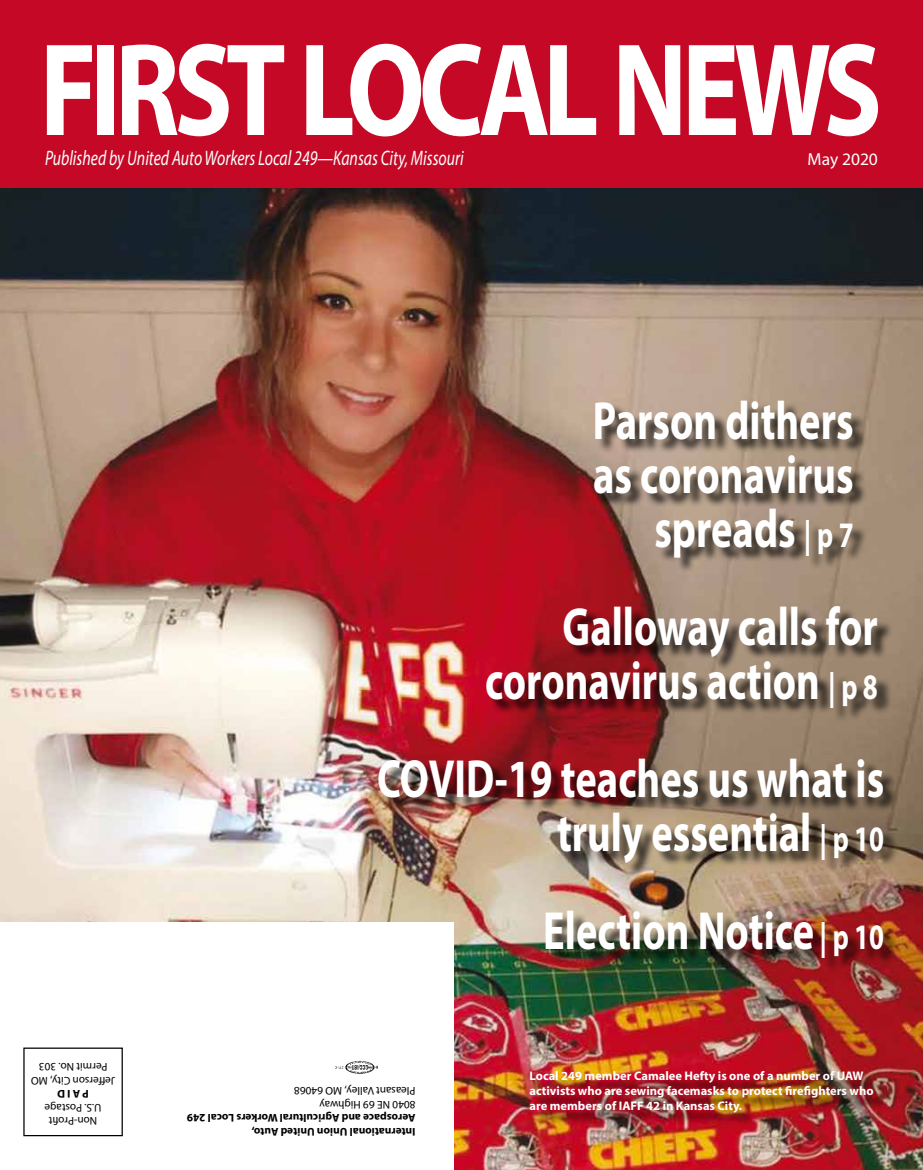
<style>
.page{position:relative;width:923px;height:1170px;background:#fff}
.page>*{position:absolute;margin:0;border:0;box-sizing:border-box;transform-origin:0 0}
.t1{font:700 133.25px "Myriad Pro";letter-spacing:-.055em;color:#fff;scale:.82 1}
.t2{font:700 54px/54px "Myriad Pro";color:#fff;text-align:right;scale:.75 1}
.t3{font:italic 21px "Myriad Pro";color:#fff;scale:.75 1}
.t4{font:17.5px "Myriad Pro";color:#fff}
.t5{font:700 12.5px/15px "Myriad Pro";color:#fff}
.t6{font:11.25px/13.5px "Myriad Pro";color:#000;text-align:center}
.t7{font:700 11.25px/13.5px "Myriad Pro";color:#000}
.s1{font-size:36px}
</style>
<div class="page">
<img style="left:0;top:188px;width:922px;height:982px">
<div style="left:0;top:922px;width:453px;height:248px;background:#fff"></div>
<div style="left:23px;top:1048px;width:100px;height:88px;border:1px solid #000"></div>
<img style="left:334px;top:1061px;width:44px;height:13px">
<div style="left:0;top:0;width:922px;height:188px;background:#c40826"></div>
<div style="left:532px;top:1074px;width:356px;height:53px;background:#000;opacity:.75"></div>
<div style="left:548px;top:913px;width:350px;height:60px;background:#000;opacity:.75"></div>
<div style="left:380px;top:761px;width:518px;height:117px;background:#000;opacity:.75"></div>
<div style="left:596px;top:403px;width:271px;height:170px;background:#000;opacity:.75"></div>
<div style="left:488px;top:608px;width:404px;height:115px;background:#000;opacity:.75"></div>
<h1 class="t1" style="left:40px;top:3px;width:1028px">FIRST LOCAL NEWS</h1>
<p class="t3" style="left:45px;top:145px;width:560px">Published by United Auto Workers Local 249—Kansas City, Missouri</p>
<p class="t4" style="left:807px;top:148px;width:72px">May 2020</p>
<p class="t2" style="left:593px;top:392px;width:349px">Parson dithers as coronavirus spreads <span class="s1">| p 7</span></p>
<p class="t2" style="left:485px;top:598px;width:525px">Galloway calls for coronavirus action <span class="s1">| p 8</span></p>
<p class="t2" style="left:377px;top:750px;width:677px">COVID-19 teaches us what is truly essential <span class="s1">| p 10</span></p>
<p class="t6" style="left:115px;top:1087px;width:86px;rotate:-180deg">Jefferson City, MO<br>Permit No. 303</p>
<p class="t7" style="left:89px;top:1101px;width:33px;rotate:-180deg">P A I D</p>
<p class="t6" style="left:102px;top:1128px;width:58px;rotate:-180deg">Non-Profit<br>U.S. Postage</p>
<p class="t6" style="left:415px;top:1112px;width:123px;text-align:left;rotate:-180deg">8040 NE 69 Highway<br>Pleasant Valley, MO 64068</p>
<p class="t7" style="left:415px;top:1139px;width:230px;rotate:-180deg">International Union United Auto,<br>Aerospace and Agricultural Workers Local 249</p>
<p class="t2" style="left:543px;top:902px;width:456px">Election Notice <span class="s1">| p 10</span></p>
<p class="t5" style="left:529px;top:1068px;width:345px">Local 249 member Camalee Hefty is one of a number of UAW activists who are sewing facemasks to protect firefighters who are members of IAFF 42 in Kansas City.</p>
</div>
